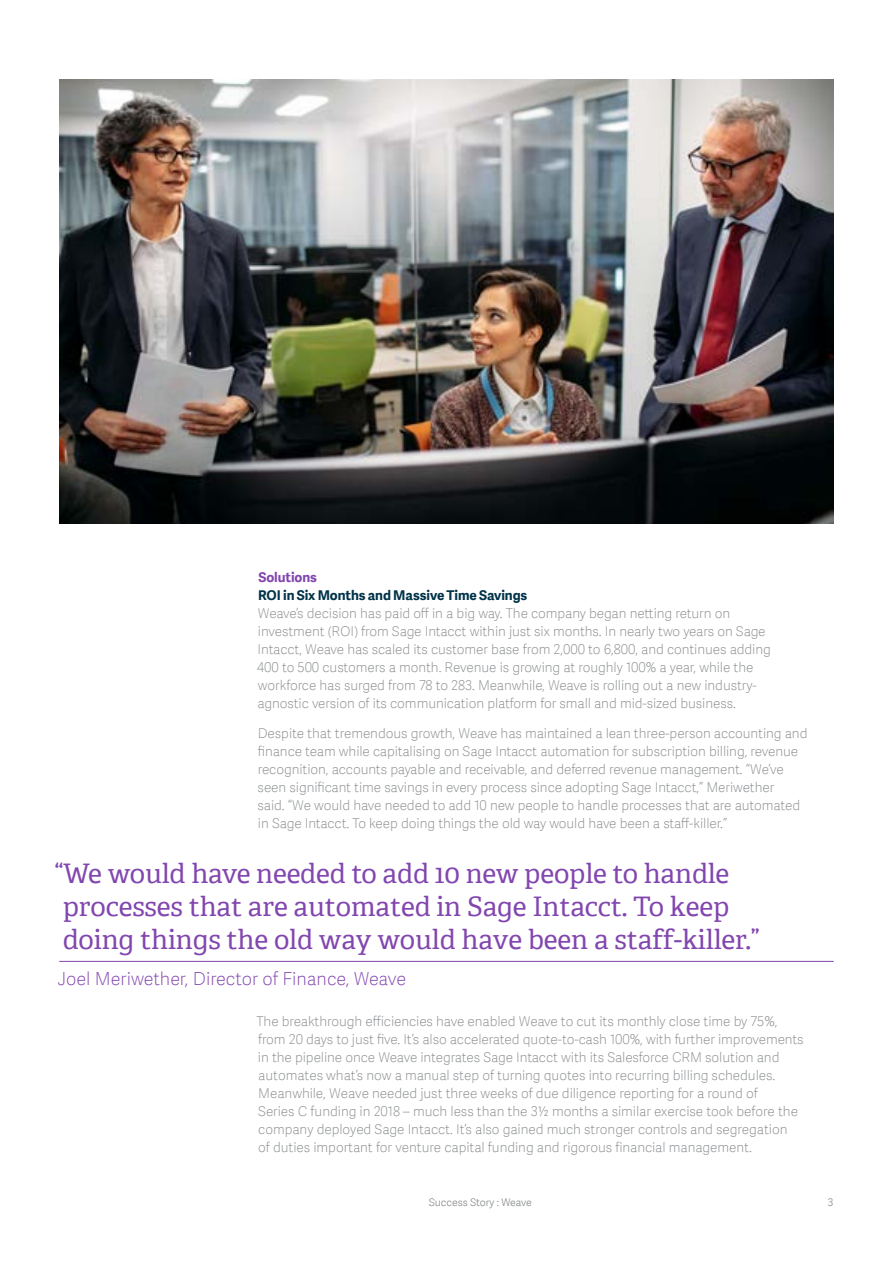
<style>
.page{position:relative;width:893px;height:1263px;background:#fff}
.page>*{position:absolute;margin:0;border:0;box-sizing:border-box;transform-origin:0 0}
.t1{font:27px/33px "Adelle SAGE";letter-spacing:-.005em;color:#8246af}
.t2{font:18px "Adelle Sans SAGE Th";color:#8246af}
.t3{font:13.5px/18px "Adelle Sans SAGE Th";letter-spacing:-.005em;color:#888b8d}
.t4{font:700 13.5px "Adelle Sans SAGE";letter-spacing:-.005em;color:#003349}
.t5{font:700 13.5px "Adelle Sans SAGE";letter-spacing:-.005em;color:#8246af}
.t6{font:10.5px "Adelle Sans SAGE Lt";letter-spacing:-.005em;color:#888b8d}
</style>
<div class="page">
<hr style="left:59px;top:961px;width:774px;height:1px;background:#8246af">
<img style="left:59px;top:80px;width:774px;height:444px">
<p class="t5" style="left:258px;top:567px;width:60px">Solutions</p>
<p class="t4" style="left:258px;top:585px;width:270px">ROI in Six Months and Massive Time Savings</p>
<p class="t3" style="left:257px;top:604px;width:515px">Weave’s decision has paid off in a big way. The company began netting return on investment (ROI) from Sage Intacct within just six months. In nearly two years on Sage Intacct, Weave has scaled its customer base from 2,000 to 6,800, and continues adding 400 to 500 customers a month. Revenue is growing at roughly 100% a year, while the workforce has surged from 78 to 283. Meanwhile, Weave is rolling out a new industry&shy;agnostic version of its communication platform for small and mid-sized business.</p>
<p class="t3" style="left:258px;top:724px;width:551px">Despite that tremendous growth, Weave has maintained a lean three-person accounting and finance team while capitalising on Sage Intacct automation for subscription billing, revenue recognition, accounts payable and receivable, and deferred revenue management. “We’ve seen significant time savings in every process since adopting Sage Intacct,” Meriwether<br>said. “We would have needed to add 10 new people to handle processes that are automated in Sage Intacct. To keep doing things the old way would have been a staff-killer.”</p>
<h1 class="t1" style="left:63px;top:856px;width:698px;text-indent:-8px">“We would have needed to add 10 new people to handle processes that are automated in Sage Intacct. To keep doing things the old way would have been a staff-killer.”</h1>
<h2 class="t2" style="left:57px;top:966px;width:350px">Joel Meriwether, Director of Finance, Weave</h2>
<p class="t3" style="left:256px;top:1012px;width:548px">The breakthrough efficiencies have enabled Weave to cut its monthly close time by 75%, from 20 days to just five. It’s also accelerated quote-to-cash 100%, with further improvements in the pipeline once Weave integrates Sage Intacct with its Salesforce CRM solution and automates what’s now a manual step of turning quotes into recurring billing schedules.<br>Meanwhile, Weave needed just three weeks of due diligence reporting for a round of<br>Series C funding in 2018 – much less than the 3½ months a similar exercise took before the company deployed Sage Intacct. It’s also gained much stronger controls and segregation<br>of duties important for venture capital funding and rigorous financial management.</p>
<p class="t6" style="left:428px;top:1195px;width:105px">Success Story : Weave</p>
<p class="t6" style="left:827px;top:1195px;width:7px">3</p>
</div>
